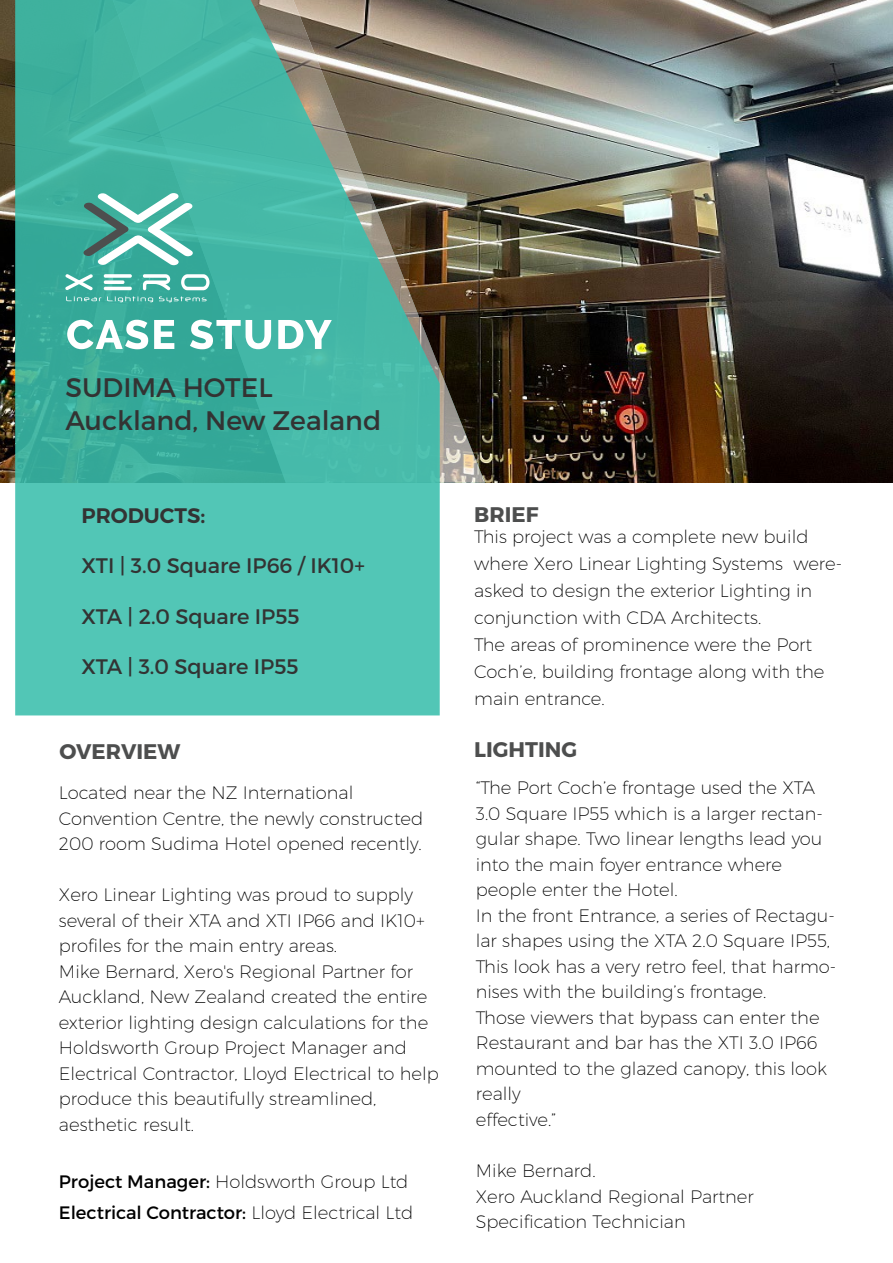
<style>
.page{position:relative;width:893px;height:1263px;background:#fff}
.page>*{position:absolute;margin:0;border:0;box-sizing:border-box;transform-origin:0 0}
.t1{font:26.7px/32.1px "Montserrat";color:#333}
.t2{font:700 21.15px "Montserrat";color:#4d4e4e}
.t3{font:21px "Montserrat";color:#333}
.t4{font:600 21px "Montserrat";color:#333}
.t5{font:200 18px/25.5px "Montserrat";color:#000}
.t6{font:18px/31.5px "Montserrat";color:#000}
.s1{font-weight:200}
</style>
<div class="page">
<img style="left:0;top:0;width:893px;height:483px">
<img style="left:440px;top:0;width:45px;height:483px">
<svg style="left:15px;top:0;width:425px;height:715px"></svg>
<svg style="left:67px;top:320px;width:81px;height:29px"></svg>
<svg style="left:154px;top:320px;width:20px;height:29px"></svg>
<svg style="left:190px;top:320px;width:81px;height:29px"></svg>
<svg style="left:278px;top:320px;width:54px;height:29px"></svg>
<svg style="left:83px;top:193px;width:110px;height:72px"></svg>
<svg style="left:66px;top:296px;width:35px;height:5px"></svg>
<svg style="left:107px;top:296px;width:46px;height:6px"></svg>
<svg style="left:159px;top:296px;width:48px;height:6px"></svg>
<svg style="left:143px;top:274px;width:27px;height:16px"></svg>
<svg style="left:181px;top:274px;width:29px;height:16px"></svg>
<svg style="left:104px;top:274px;width:28px;height:16px"></svg>
<svg style="left:65px;top:274px;width:28px;height:16px"></svg>
<h1 class="t1" style="left:65px;top:372px;width:317px">SUDIMA HOTEL<br>Auckland, New Zealand</h1>
<p class="t4" style="left:81px;top:502px;width:125px">PRODUCTS:</p>
<p class="t3" style="left:81px;top:553px;width:285px">XTI | 3.0 Square IP66 / IK10+</p>
<p class="t3" style="left:81px;top:603px;width:220px">XTA | 2.0 Square IP55</p>
<p class="t3" style="left:81px;top:654px;width:219px">XTA | 3.0 Square IP55</p>
<p class="t2" style="left:59px;top:739px;width:122px">OVERVIEW</p>
<p class="t5" style="left:59px;top:780px;width:366px">Located near the NZ International<br>Convention Centre, the newly constructed<br>200 room Sudima Hotel opened recently.</p>
<p class="t5" style="left:59px;top:882px;width:382px">Xero Linear Lighting was proud to supply several of their XTA and XTI IP66 and IK10+ profiles for the main entry areas.<br>Mike Bernard, Xero's Regional Partner for Auckland, New Zealand created the entire exterior lighting design calculations for the Holdsworth Group Project Manager and Electrical Contractor, Lloyd Electrical to help produce this beautifully streamlined, aesthetic result.</p>
<p class="t6" style="left:59px;top:1166px;width:356px">Project Manager: <span class="s1">Holdsworth Group Ltd<br></span>Electrical Contractor: <span class="s1">Lloyd Electrical Ltd</span></p>
<p class="t2" style="left:474px;top:501px;width:66px">BRIEF</p>
<p class="t5" style="left:474px;top:523px;width:369px;line-height:27px">This project was a complete new build where Xero Linear Lighting Systems were&shy;asked to design the exterior Lighting in conjunction with CDA Architects.<br>The areas of prominence were the Port Coch’e, building frontage along with the main entrance.</p>
<p class="t2" style="left:474px;top:737px;width:104px">LIGHTING</p>
<p class="t5" style="left:476px;top:775px;width:362px">“The Port Coch’e frontage used the XTA 3.0 Square IP55 which is a larger rectan&shy;gular shape. Two linear lengths lead you into the main foyer entrance where people enter the Hotel.<br>In the front Entrance, a series of Rectagu&shy;lar shapes using the XTA 2.0 Square IP55, This look has a very retro feel, that harmo&shy;nises with the building’s frontage.<br>Those viewers that bypass can enter the Restaurant and bar has the XTI 3.0 IP66 mounted to the glazed canopy, this look really<br>effective.”</p>
<p class="t5" style="left:476px;top:1157px;width:280px">Mike Bernard.<br>Xero Auckland Regional Partner<br>Specification Technician</p>
</div>
